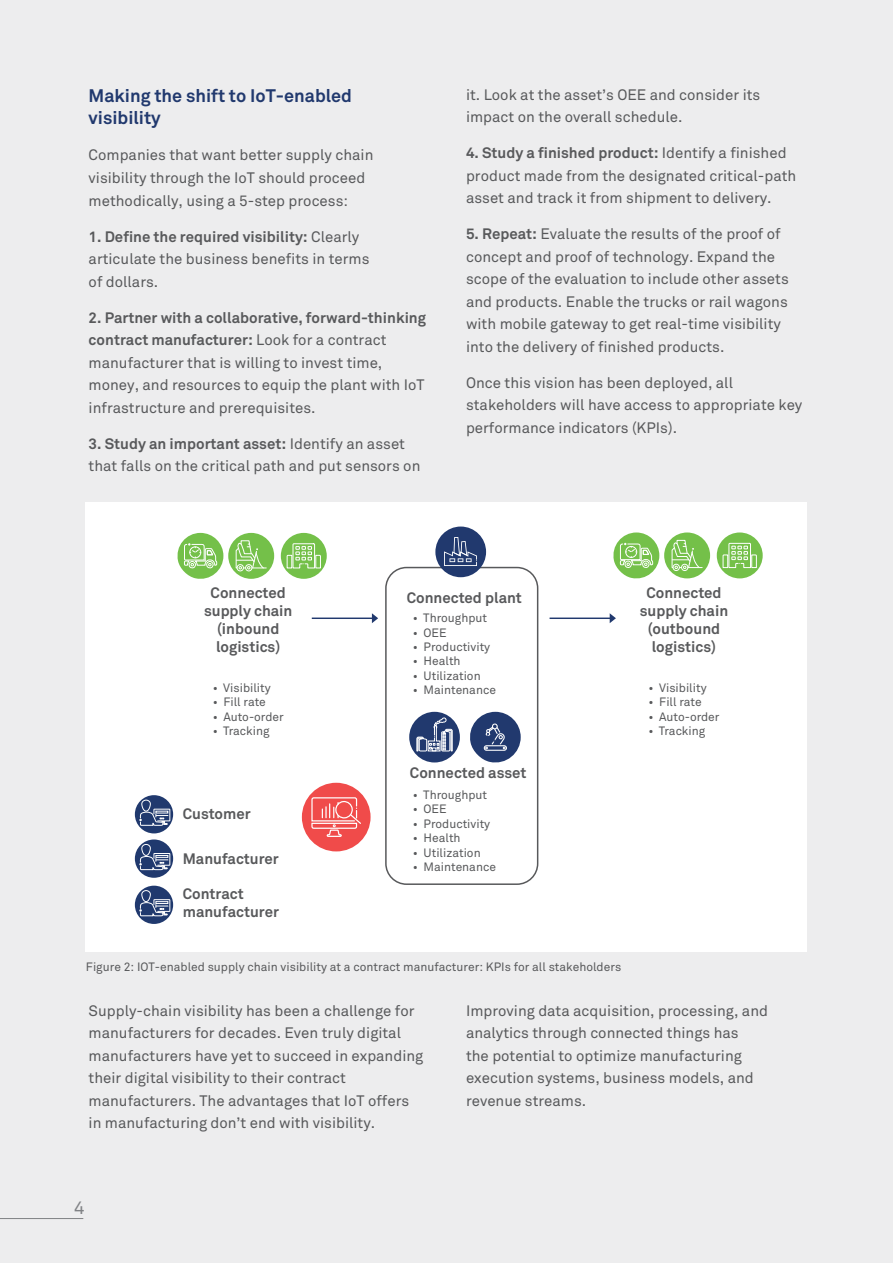
<style>
.page{position:relative;width:893px;height:1263px;background:#ededee}
.page>*{position:absolute;margin:0;border:0;box-sizing:border-box;transform-origin:0 0}
.t1{font:700 18px/22.5px "Wipro Akkurat";color:#21396e}
.t2{font:18px "Wipro Akkurat Mono";color:#808285}
.t3{font:15px/22.5px "Wipro Akkurat";color:#58595b}
.t4{font:700 15px/18px "Wipro Akkurat";color:#58595b;text-align:center}
.t5{font:12px "Wipro Akkurat";color:#58595b}
.s1{font-weight:700}
</style>
<div class="page">
<hr style="left:0;top:1218px;width:83px;height:1px;background:#808285">
<div style="left:86px;top:502px;width:721px;height:449px;background:#fff"></div>
<div style="left:228px;top:533px;width:46px;height:46px;background:#74c049;border-radius:50%"></div>
<div style="left:237px;top:564px;width:7px;height:7px;border:1px solid #fff;border-radius:50%"></div>
<div style="left:245px;top:564px;width:7px;height:7px;border:1px solid #fff;border-radius:50%"></div>
<svg style="left:235px;top:540px;width:31px;height:29px"></svg>
<div style="left:281px;top:533px;width:46px;height:46px;background:#74c049;border-radius:50%"></div>
<svg style="left:286px;top:543px;width:35px;height:26px"></svg>
<svg style="left:177px;top:533px;width:46px;height:46px"></svg>
<div style="left:664px;top:532px;width:46px;height:46px;background:#74c049;border-radius:50%"></div>
<div style="left:673px;top:564px;width:7px;height:7px;border:1px solid #fff;border-radius:50%"></div>
<div style="left:681px;top:564px;width:7px;height:7px;border:1px solid #fff;border-radius:50%"></div>
<svg style="left:671px;top:540px;width:31px;height:29px"></svg>
<div style="left:717px;top:532px;width:46px;height:46px;background:#74c049;border-radius:50%"></div>
<svg style="left:722px;top:542px;width:35px;height:26px"></svg>
<svg style="left:613px;top:532px;width:46px;height:47px"></svg>
<div style="left:302px;top:783px;width:69px;height:68px;background:#f04b4a;border-radius:50%"></div>
<svg style="left:311px;top:797px;width:50px;height:40px"></svg>
<svg style="left:470px;top:712px;width:51px;height:51px"></svg>
<div style="left:409px;top:712px;width:51px;height:50px;background:#21396e;border-radius:50%"></div>
<svg style="left:416px;top:718px;width:37px;height:34px"></svg>
<div style="left:385px;top:567px;width:153px;height:318px;border:2px solid #58595b;border-radius:21px"></div>
<div style="left:435px;top:526px;width:51px;height:51px;background:#21396e;border-radius:50%"></div>
<svg style="left:444px;top:537px;width:33px;height:29px"></svg>
<div style="left:135px;top:795px;width:38px;height:38px;background:#20396e;border-radius:50%"></div>
<svg style="left:139px;top:799px;width:32px;height:27px"></svg>
<div style="left:135px;top:839px;width:38px;height:39px;background:#20396e;border-radius:50%"></div>
<svg style="left:139px;top:843px;width:32px;height:28px"></svg>
<div style="left:135px;top:886px;width:38px;height:38px;background:#20396e;border-radius:50%"></div>
<svg style="left:139px;top:890px;width:32px;height:27px"></svg>
<hr style="left:312px;top:617px;width:63px;height:2px;background:#21396e">
<svg style="left:372px;top:613px;width:6px;height:10px"></svg>
<hr style="left:550px;top:617px;width:63px;height:2px;background:#21396e">
<svg style="left:610px;top:613px;width:6px;height:10px"></svg>
<p class="t1" style="left:89px;top:84px;width:265px">Making the shift to IoT-enabled visibility</p>
<p class="t3" style="left:89px;top:144px;width:286px">Companies that want better supply chain visibility through the IoT should proceed methodically, using a 5-step process:</p>
<p class="t3" style="left:89px;top:225px;width:282px"><span class="s1">1. Define the required visibility:</span> Clearly articulate the business benefits in terms of dollars.</p>
<p class="t3" style="left:89px;top:306px;width:339px"><span class="s1">2. Partner with a collaborative, forward-thinking contract manufacturer:</span> Look for a contract manufacturer that is willing to invest time, money, and resources to equip the plant with IoT infrastructure and prerequisites.</p>
<p class="t3" style="left:89px;top:432px;width:333px"><span class="s1">3. Study an important asset:</span> Identify an asset that falls on the critical path and put sensors on</p>
<p class="t3" style="left:466px;top:83px;width:296px">it. Look at the asset’s OEE and consider its impact on the overall schedule.</p>
<p class="t3" style="left:466px;top:142px;width:332px"><span class="s1">4. Study a finished product:</span> Identify a finished product made from the designated critical-path asset and track it from shipment to delivery.</p>
<p class="t3" style="left:466px;top:223px;width:324px"><span class="s1">5. Repeat:</span> Evaluate the results of the proof of concept and proof of technology. Expand the scope of the evaluation to include other assets and products. Enable the trucks or rail wagons with mobile gateway to get real-time visibility into the delivery of finished products.</p>
<p class="t3" style="left:466px;top:371px;width:338px">Once this vision has been deployed, all stakeholders will have access to appropriate key performance indicators (KPIs).</p>
<p class="t4" style="left:204px;top:584px;width:90px">Connected supply chain (inbound logistics)</p>
<p class="t5" style="left:213px;top:681px;width:60px">• Visibility</p>
<p class="t5" style="left:213px;top:695px;width:55px">• Fill rate</p>
<p class="t5" style="left:213px;top:709px;width:72px">• Auto-order</p>
<p class="t5" style="left:213px;top:724px;width:58px">• Tracking</p>
<p class="t4" style="left:183px;top:804px;width:69px">Customer</p>
<p class="t4" style="left:183px;top:849px;width:98px">Manufacturer</p>
<p class="t4" style="left:183px;top:885px;width:98px;text-align:left">Contract manufacturer</p>
<p class="t4" style="left:407px;top:588px;width:117px">Connected plant</p>
<p class="t5" style="left:413px;top:611px;width:76px">• Throughput</p>
<p class="t5" style="left:413px;top:625px;width:35px">• OEE</p>
<p class="t5" style="left:413px;top:640px;width:79px">• Productivity</p>
<p class="t5" style="left:413px;top:654px;width:49px">• Health</p>
<p class="t5" style="left:413px;top:668px;width:69px">• Utilization</p>
<p class="t5" style="left:413px;top:683px;width:85px">• Maintenance</p>
<p class="t4" style="left:410px;top:763px;width:118px">Connected asset</p>
<p class="t5" style="left:413px;top:788px;width:76px">• Throughput</p>
<p class="t5" style="left:413px;top:802px;width:35px">• OEE</p>
<p class="t5" style="left:413px;top:817px;width:79px">• Productivity</p>
<p class="t5" style="left:413px;top:831px;width:49px">• Health</p>
<p class="t5" style="left:413px;top:845px;width:69px">• Utilization</p>
<p class="t5" style="left:413px;top:860px;width:85px">• Maintenance</p>
<p class="t5" style="left:86px;top:960px;width:537px">Figure 2: IOT-enabled supply chain visibility at a contract manufacturer: KPIs for all stakeholders</p>
<p class="t4" style="left:640px;top:584px;width:90px">Connected supply chain (outbound logistics)</p>
<p class="t5" style="left:648px;top:681px;width:60px">• Visibility</p>
<p class="t5" style="left:648px;top:695px;width:55px">• Fill rate</p>
<p class="t5" style="left:648px;top:709px;width:72px">• Auto-order</p>
<p class="t5" style="left:648px;top:724px;width:58px">• Tracking</p>
<p class="t3" style="left:89px;top:999px;width:336px">Supply-chain visibility has been a challenge for manufacturers for decades. Even truly digital manufacturers have yet to succeed in expanding their digital visibility to their contract manufacturers. The advantages that IoT offers in manufacturing don’t end with visibility.</p>
<p class="t3" style="left:466px;top:999px;width:303px">Improving data acquisition, processing, and analytics through connected things has<br>the potential to optimize manufacturing execution systems, business models, and revenue streams.</p>
<p class="t2" style="left:74px;top:1197px;width:13px">4</p>
</div>
